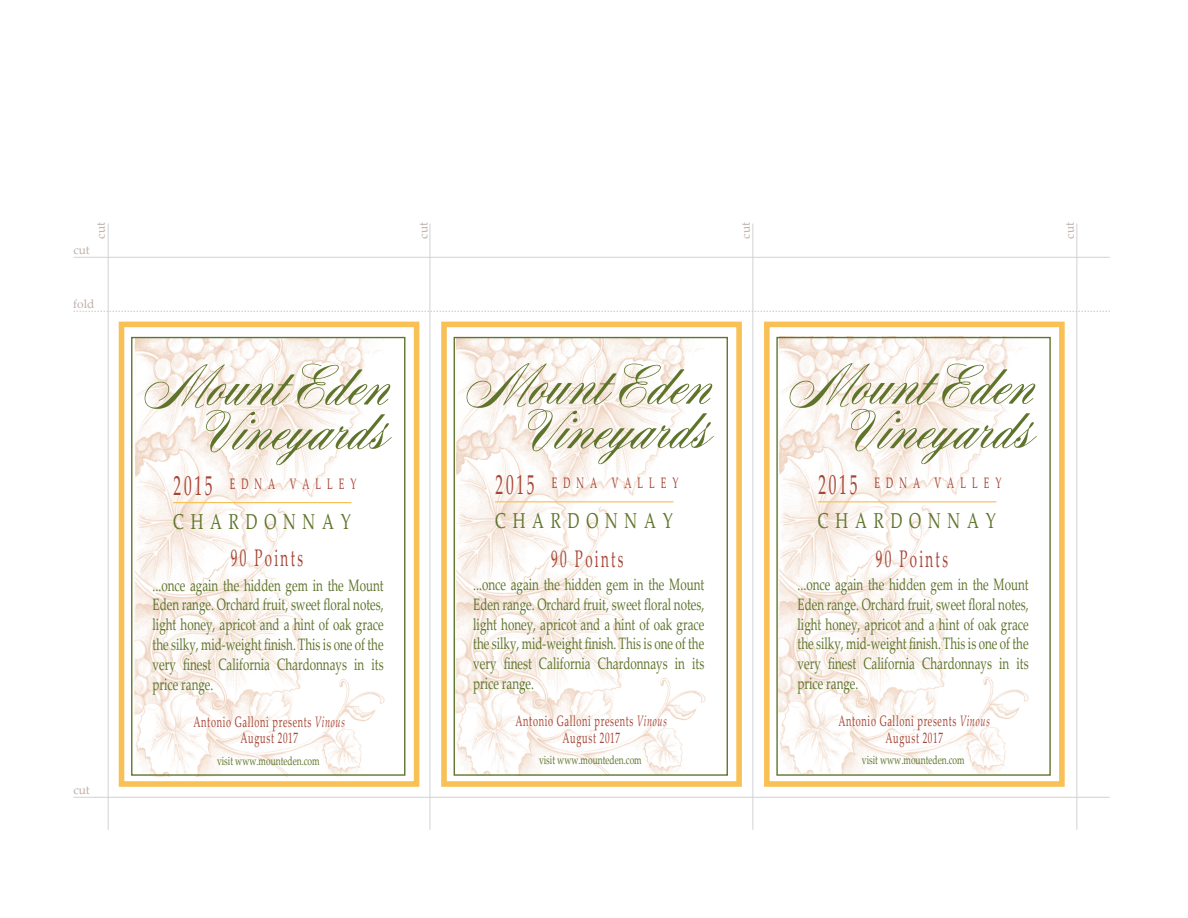
<style>
.page{position:relative;width:1188px;height:918px;background:#fff}
.page>*{position:absolute;margin:0;border:0;box-sizing:border-box;transform-origin:0 0}
.t1{font:24px "Palatino Linotype";letter-spacing:.18em;color:#a64535;scale:.55 1}
.t2{font:21.6px "Palatino Linotype";letter-spacing:.445em;color:#5f742b;scale:.71 1}
.t3{font:16.5px/19.8px "Palatino Linotype";color:#5f742b;text-align:justify;scale:.71 1}
.t4{font:15.15px/16.4px "Palatino Linotype";letter-spacing:.075em;color:#a64535;text-align:center;scale:.61 1}
.t5{font:15.15px "Palatino Linotype";letter-spacing:.66em;color:#a64535;scale:.61 1}
.t6{font:12px "Palatino Linotype";color:#5f742b;scale:.71 1}
.t7{font:12px "Palatino Linotype";color:#bfafa9}
.s1{font-size:27.75px}
.s2{font-style:italic}
</style>
<div class="page">
<img style="left:133px;top:339px;width:273px;height:437px">
<img style="left:142px;top:361px;width:153px;height:47px">
<img style="left:294px;top:363px;width:99px;height:46px">
<img style="left:204px;top:409px;width:190px;height:58px">
<div style="left:131px;top:337px;width:274px;height:439px;border:1px solid #5f742b"></div>
<div style="left:119px;top:322px;width:300px;height:465px;border:6px solid #f9c056"></div>
<hr style="left:173px;top:502px;width:178px;height:1px;background:#f9c056">
<hr style="left:430px;top:224px;width:1px;height:606px;background:#d1d2d4">
<hr style="left:753px;top:224px;width:1px;height:606px;background:#d1d2d4">
<hr style="left:74px;top:797px;width:1036px;height:1px;background:#d1d2d4">
<hr style="left:74px;top:257px;width:1036px;height:1px;background:#d1d2d4">
<hr style="left:108px;top:224px;width:1px;height:606px;background:#d1d2d4">
<hr style="left:1077px;top:224px;width:1px;height:606px;background:#d1d2d4">
<svg style="left:74px;top:311px;width:1036px;height:1px"></svg>
<img style="left:456px;top:339px;width:250px;height:435px">
<div style="left:454px;top:337px;width:274px;height:439px;border:1px solid #5f742b"></div>
<div style="left:441px;top:322px;width:301px;height:465px;border:6px solid #f9c056"></div>
<img style="left:777px;top:336px;width:273px;height:438px">
<div style="left:776px;top:337px;width:275px;height:439px;border:1px solid #5f742b"></div>
<div style="left:764px;top:322px;width:301px;height:465px;border:6px solid #f9c056"></div>
<img style="left:464px;top:360px;width:153px;height:48px">
<img style="left:616px;top:362px;width:97px;height:47px">
<img style="left:526px;top:409px;width:188px;height:57px">
<hr style="left:495px;top:501px;width:178px;height:1px;background:#f9c056">
<img style="left:787px;top:360px;width:153px;height:48px">
<img style="left:939px;top:362px;width:99px;height:47px">
<img style="left:849px;top:409px;width:190px;height:57px">
<hr style="left:818px;top:501px;width:178px;height:1px;background:#f9c056">
<p class="t7" style="left:92px;top:239px;width:18px;rotate:-90deg">cut</p>
<p class="t7" style="left:415px;top:239px;width:18px;rotate:-90deg">cut</p>
<p class="t7" style="left:737px;top:239px;width:18px;rotate:-90deg">cut</p>
<p class="t7" style="left:1061px;top:239px;width:18px;rotate:-90deg">cut</p>
<p class="t7" style="left:73px;top:241px;width:18px">cut</p>
<p class="t7" style="left:73px;top:296px;width:23px">fold</p>
<p class="t7" style="left:73px;top:781px;width:18px">cut</p>
<p class="t5" style="left:174px;top:473px;width:302px"><span class="s1">2015</span> EDNA VALLEY</p>
<h2 class="t2" style="left:173px;top:506px;width:252px">CHARDONNAY</h2>
<h1 class="t1" style="left:231px;top:541px;width:133px">90 Points</h1>
<p class="t3" style="left:153px;top:574px;width:327px">...once again the hidden gem in the Mount Eden range. Orchard fruit, sweet floral notes, light honey, apricot and a hint of oak grace the silky, mid-weight finish. This is one of the very finest California Chardonnays in its price range.</p>
<p class="t4" style="left:193px;top:713px;width:250px">Antonio Galloni presents <span class="s2">Vinous<br></span>August 2017</p>
<p class="t6" style="left:217px;top:752px;width:146px">visit www.mounteden.com</p>
<p class="t5" style="left:496px;top:473px;width:302px"><span class="s1">2015</span> EDNA VALLEY</p>
<h2 class="t2" style="left:495px;top:505px;width:252px">CHARDONNAY</h2>
<h1 class="t1" style="left:551px;top:541px;width:133px">90 Points</h1>
<p class="t3" style="left:473px;top:574px;width:327px">...once again the hidden gem in the Mount Eden range. Orchard fruit, sweet floral notes, light honey, apricot and a hint of oak grace the silky, mid-weight finish. This is one of the very finest California Chardonnays in its price range.</p>
<p class="t4" style="left:515px;top:712px;width:250px">Antonio Galloni presents <span class="s2">Vinous<br></span>August 2017</p>
<p class="t6" style="left:539px;top:751px;width:146px">visit www.mounteden.com</p>
<p class="t5" style="left:819px;top:473px;width:302px"><span class="s1">2015</span> EDNA VALLEY</p>
<h2 class="t2" style="left:818px;top:505px;width:252px">CHARDONNAY</h2>
<h1 class="t1" style="left:876px;top:541px;width:133px">90 Points</h1>
<p class="t3" style="left:798px;top:574px;width:327px">...once again the hidden gem in the Mount Eden range. Orchard fruit, sweet floral notes, light honey, apricot and a hint of oak grace the silky, mid-weight finish. This is one of the very finest California Chardonnays in its price range.</p>
<p class="t4" style="left:838px;top:712px;width:250px">Antonio Galloni presents <span class="s2">Vinous<br></span>August 2017</p>
<p class="t6" style="left:862px;top:751px;width:146px">visit www.mounteden.com</p>
</div>
